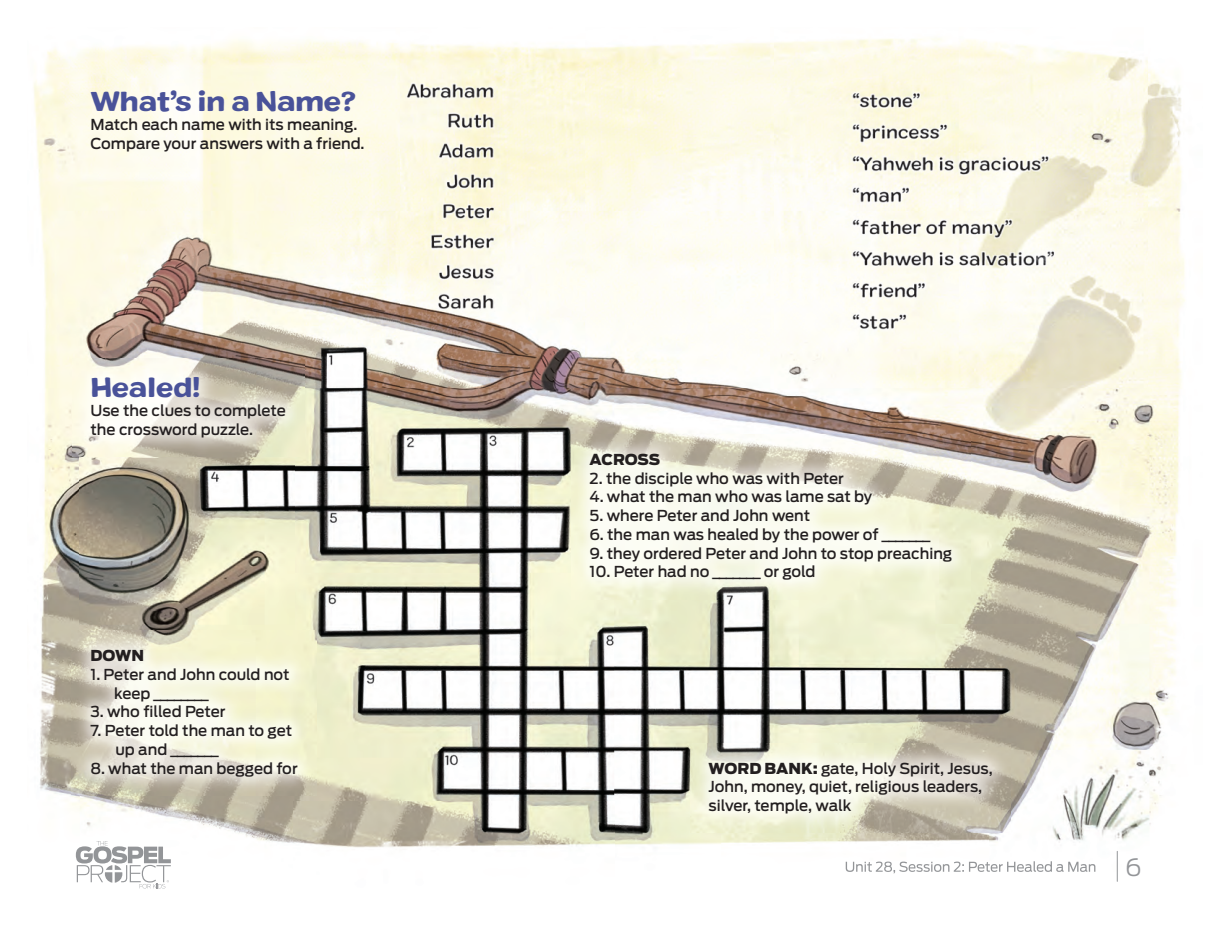
<style>
.page{position:relative;width:1229px;height:932px;background:#fff}
.page>*{position:absolute;margin:0;border:0;box-sizing:border-box;transform-origin:0 0}
.t1{font:27px "Colby Ex Bld";letter-spacing:-.03em;color:#495299}
.t2{font:300 24px "Antenna";color:#939598}
.t3{font:500 15px/18.8px "Antenna";color:#231f20}
.t4{font:900 15px "Antenna";letter-spacing:-.01em;color:#231f20}
.s1{font-weight:900}
</style>
<div class="page">
<img style="left:33px;top:38px;width:1115px;height:350px">
<img style="left:1148px;top:69px;width:37px;height:756px">
<img style="left:40px;top:388px;width:40px;height:495px">
<img style="left:294px;top:388px;width:320px;height:460px">
<img style="left:614px;top:388px;width:535px;height:52px">
<img style="left:80px;top:456px;width:214px;height:174px">
<img style="left:935px;top:440px;width:214px;height:310px">
<img style="left:614px;top:599px;width:321px;height:151px">
<img style="left:80px;top:795px;width:214px;height:94px">
<img style="left:614px;top:750px;width:107px;height:95px">
<img style="left:989px;top:750px;width:160px;height:132px">
<img style="left:721px;top:832px;width:268px;height:42px">
<img style="left:964px;top:861px;width:131px;height:12px">
<img style="left:845px;top:861px;width:119px;height:12px">
<img style="left:72px;top:358px;width:232px;height:98px">
<img style="left:571px;top:434px;width:399px;height:165px">
<img style="left:72px;top:630px;width:244px;height:165px">
<img style="left:690px;top:743px;width:320px;height:89px">
<svg style="left:105px;top:865px;width:16px;height:17px"></svg>
<img style="left:77px;top:865px;width:12px;height:17px">
<img style="left:91px;top:865px;width:12px;height:17px">
<img style="left:121px;top:865px;width:6px;height:17px">
<img style="left:130px;top:864px;width:41px;height:18px">
<img style="left:76px;top:846px;width:95px;height:17px">
<svg style="left:96px;top:841px;width:12px;height:4px"></svg>
<svg style="left:139px;top:880px;width:30px;height:8px"></svg>
<hr style="left:1116px;top:851px;width:1px;height:30px;background:#939598">
<h1 class="t1" style="left:90px;top:83px;width:267px">What’s in a Name?</h1>
<p class="t3" style="left:90px;top:115px;width:275px">Match each name with its meaning.<br>Compare your answers with a friend.</p>
<h1 class="t1" style="left:90px;top:369px;width:112px">Healed!</h1>
<p class="t3" style="left:90px;top:401px;width:197px">Use the clues to complete the crossword puzzle.</p>
<p class="t4" style="left:589px;top:450px;width:72px">ACROSS</p>
<p class="t3" style="left:589px;top:469px;width:256px">2. the disciple who was with Peter</p>
<p class="t3" style="left:589px;top:487px;width:284px">4. what the man who was lame sat by</p>
<p class="t3" style="left:589px;top:506px;width:222px">5. where Peter and John went</p>
<p class="t3" style="left:589px;top:525px;width:342px">6. the man was healed by the power of _______</p>
<p class="t3" style="left:589px;top:544px;width:364px">9. they ordered Peter and John to stop preaching</p>
<p class="t3" style="left:589px;top:562px;width:227px">10. Peter had no _______ or gold</p>
<p class="t4" style="left:90px;top:646px;width:55px">DOWN</p>
<p class="t3" style="left:114px;top:665px;width:177px;text-indent:-24px">1. P eter and John could not keep ________</p>
<p class="t3" style="left:90px;top:702px;width:137px">3. who filled Peter</p>
<p class="t3" style="left:115px;top:721px;width:178px;text-indent:-25px">7. P eter told the man to get up and _______</p>
<p class="t3" style="left:90px;top:759px;width:209px">8. what the man begged for</p>
<p class="t3" style="left:708px;top:758px;width:286px"><span class="s1">WORD BANK:</span> gate, Holy Spirit, Jesus,<br>John, money, quiet, religious leaders, silver, temple, walk</p>
<h2 class="t2" style="left:1125px;top:853px;width:18px">6</h2>
</div>
